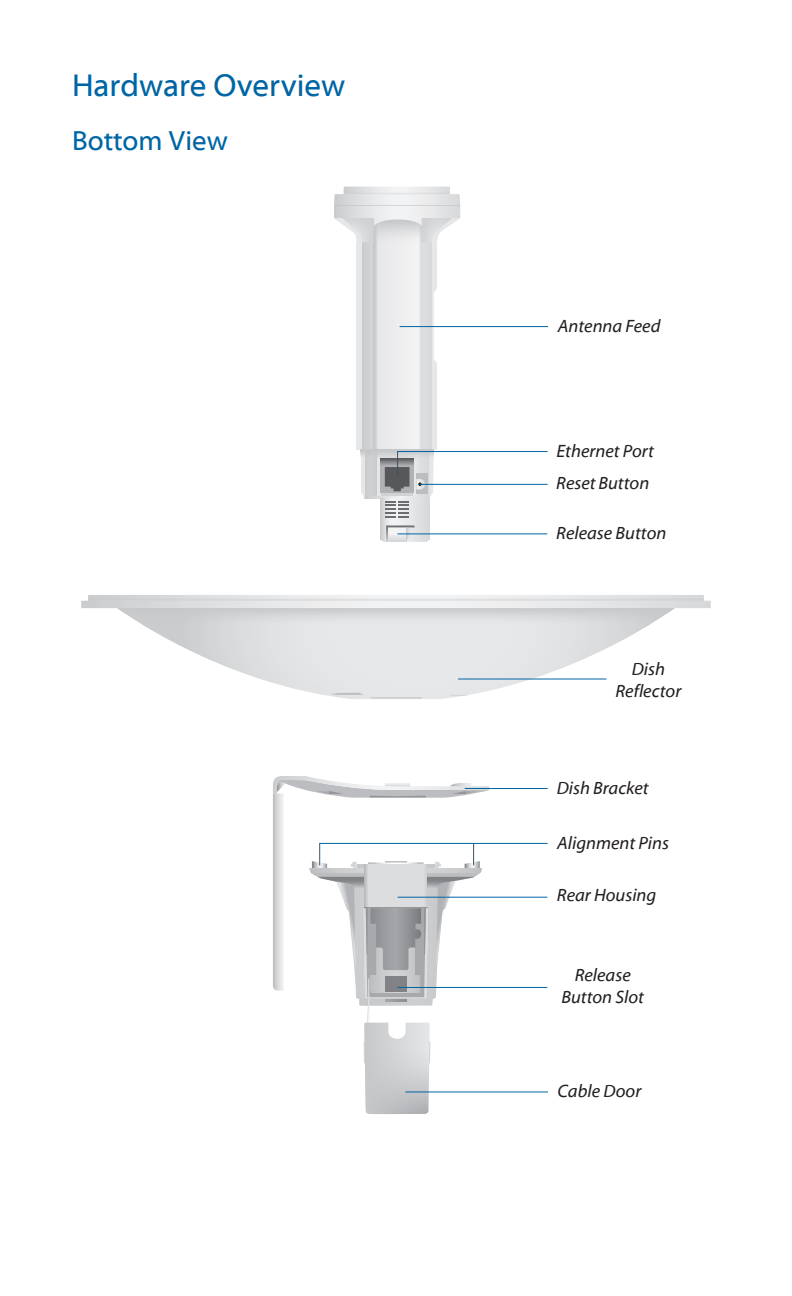
<style>
.page{position:relative;width:792px;height:1296px;background:#fff}
.page>*{position:absolute;margin:0;border:0;box-sizing:border-box;transform-origin:0 0}
.t1{font:32px "Myriad Web Pro";color:#0065a4}
.t2{font:28px "Myriad Web Pro";color:#0065a4}
.t3{font:italic 18px/21.6px "Myriad Web Pro";color:#231f20;text-align:center}
</style>
<div class="page">
<svg style="left:381px;top:518px;width:48px;height:7px"></svg>
<svg style="left:381px;top:525px;width:48px;height:17px"></svg>
<svg style="left:81px;top:595px;width:630px;height:13px"></svg>
<svg style="left:117px;top:608px;width:558px;height:91px"></svg>
<hr style="left:371px;top:697px;width:50px;height:2px;background:#d1d2d4">
<svg style="left:331px;top:693px;width:33px;height:2px"></svg>
<svg style="left:451px;top:695px;width:17px;height:1px"></svg>
<hr style="left:398px;top:533px;width:149px;height:2px;background:#0065a4">
<hr style="left:458px;top:678px;width:148px;height:2px;background:#0065a4">
<svg style="left:334px;top:187px;width:214px;height:331px"></svg>
<svg style="left:273px;top:776px;width:275px;height:338px"></svg>
<h1 class="t1" style="left:72px;top:68px;width:275px">Hardware Overview</h1>
<h2 class="t2" style="left:72px;top:126px;width:157px">Bottom View</h2>
<p class="t3" style="left:558px;top:316px;width:104px">Antenna Feed</p>
<p class="t3" style="left:556px;top:440px;width:99px">Ethernet Port</p>
<p class="t3" style="left:556px;top:473px;width:95px">Reset Button</p>
<p class="t3" style="left:556px;top:523px;width:112px">Release Button</p>
<p class="t3" style="left:616px;top:659px;width:67px">Dish<br>Reflector</p>
<p class="t3" style="left:557px;top:777px;width:94px">Dish Bracket</p>
<p class="t3" style="left:557px;top:832px;width:113px">Alignment Pins</p>
<p class="t3" style="left:557px;top:885px;width:101px">Rear Housing</p>
<p class="t3" style="left:561px;top:965px;width:84px">Release<br>Button Slot</p>
<p class="t3" style="left:558px;top:1081px;width:85px">Cable Door</p>
</div>
